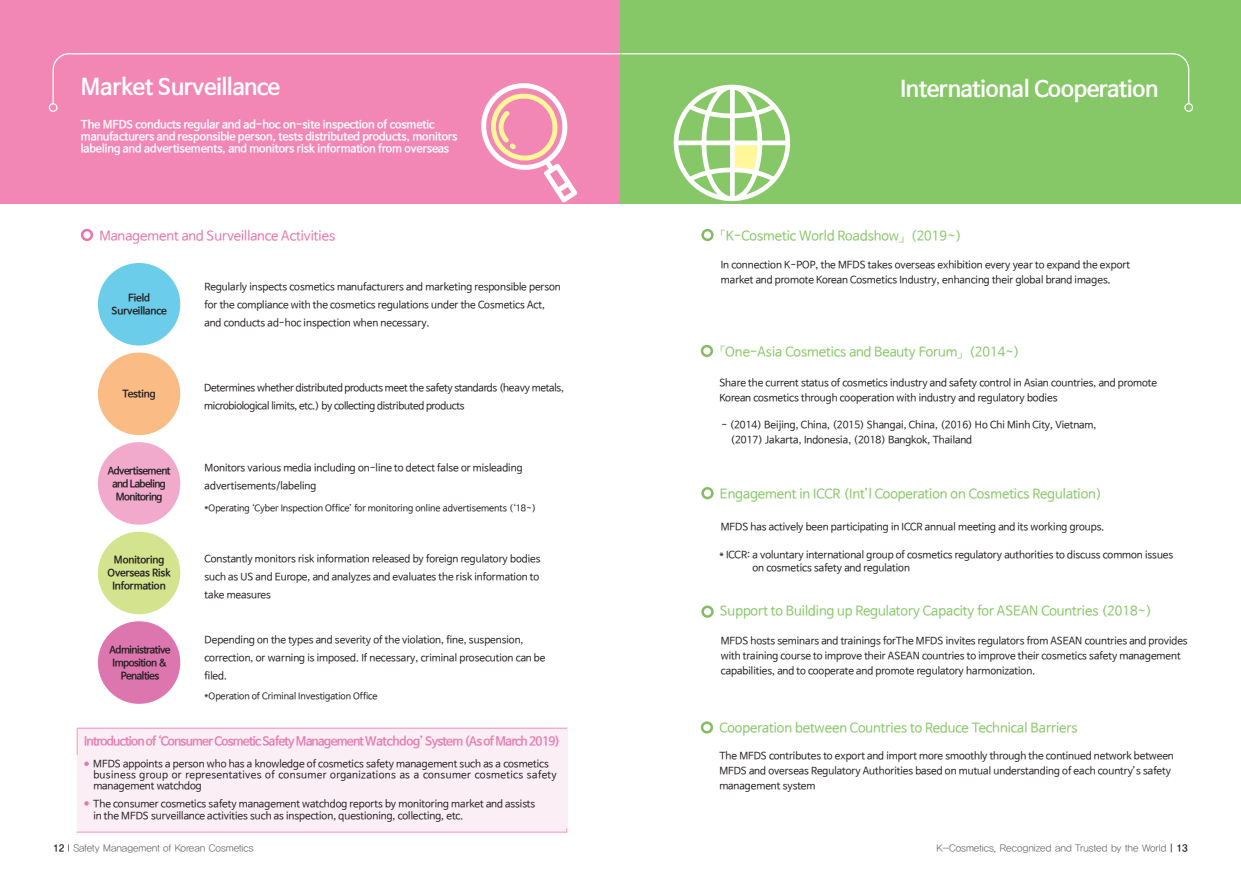
<style>
.page{position:relative;width:1241px;height:886px;background:#fff}
.page>*{position:absolute;margin:0;border:0;box-sizing:border-box;transform-origin:0 0}
.t1{font:700 22.12px "Nanum Barun Gothic";color:#fff}
.t2{font:13px "Nanum Barun Gothic";color:#86c767}
.t3{font:13px "Nanum Barun Gothic";color:#e874ae}
.t4{font:700 12px "Nanum Barun Gothic";letter-spacing:-.05em;color:#e57daf}
.t5{font:700 11px/12px "Nanum Barun Gothic";color:#fff}
.t6{font:10px/18.1px "Nanum Barun Gothic";color:#231f20}
.t7{font:10px/18.1px "Nanum Barun Gothic";letter-spacing:-.025em;color:#231f20}
.t8{font:10px/11px "Nanum Barun Gothic";letter-spacing:.035em;color:#231f20}
.t9{font:10px "YDIYGO320";color:#6c6d70}
.t10{font:700 10px/13px "Nanum Barun Gothic";letter-spacing:-.04em;color:#231f20;text-align:center}
.t11{font:700 10px/13px "Nanum Barun Gothic";color:#231f20;text-align:center}
.t12{font:9px "Nanum Barun Gothic";color:#231f20}
.s1{font-family:"YDIYGO340";color:#231f20}
.s2{color:#231f20}
</style>
<div class="page">
<div style="left:0;top:0;width:620px;height:204px;background:#f287b6"></div>
<div style="left:620px;top:0;width:620px;height:204px;background:#86c767"></div>
<div style="left:81px;top:229px;width:12px;height:12px;border:2px solid #e874ae;border-radius:50%"></div>
<div style="left:701px;top:605px;width:12px;height:13px;border:2px solid #83bc65;border-radius:50%"></div>
<div style="left:701px;top:487px;width:12px;height:12px;border:2px solid #83bc65;border-radius:50%"></div>
<div style="left:701px;top:229px;width:12px;height:12px;border:2px solid #83bc65;border-radius:50%"></div>
<svg style="left:48px;top:53px;width:1145px;height:149px"></svg>
<div style="left:700px;top:345px;width:13px;height:12px;border:2px solid #83bc65;border-radius:50%"></div>
<div style="left:700px;top:721px;width:13px;height:12px;border:2px solid #83bc65;border-radius:50%"></div>
<div style="left:77px;top:728px;width:490px;height:105px;background:#fceef5"></div>
<svg style="left:76px;top:828px;width:491px;height:5px"></svg>
<svg style="left:76px;top:727px;width:492px;height:39px"></svg>
<svg style="left:84px;top:801px;width:5px;height:5px"></svg>
<div style="left:98px;top:263px;width:82px;height:82px;background:#6bcdea;border-radius:50%"></div>
<div style="left:98px;top:352px;width:82px;height:83px;background:#fbbb85;border-radius:50%"></div>
<div style="left:98px;top:442px;width:82px;height:83px;background:#f2aacc;border-radius:50%"></div>
<div style="left:98px;top:532px;width:82px;height:82px;background:#d4e38e;border-radius:50%"></div>
<div style="left:98px;top:621px;width:82px;height:83px;background:#dd76af;border-radius:50%"></div>
<p class="t1" style="left:81px;top:76px;width:201px">Market Surveillance</p>
<p class="t5" style="left:81px;top:119px;width:378px">The MFDS conducts regular and ad-hoc on-site inspection of cosmetic manufacturers and responsible person, tests distributed products, monitors labeling and advertisements, and monitors risk information from overseas</p>
<p class="t3" style="left:99px;top:229px;width:237px">Management and Surveillance Activities</p>
<p class="t6" style="left:204px;top:278px;width:357px">Regularly inspects cosmetics manufacturers and marketing responsible person for the compliance with the cosmetics regulations under the Cosmetics Act, and conducts ad-hoc inspection when necessary.</p>
<p class="t11" style="left:111px;top:292px;width:57px">Field<br>Surveillance</p>
<p class="t11" style="left:122px;top:388px;width:35px">Testing</p>
<p class="t10" style="left:108px;top:464px;width:64px">Advertisement and Labeling<br>Monitoring</p>
<p class="t11" style="left:107px;top:554px;width:65px">Monitoring<br>Overseas Risk<br>Information</p>
<p class="t10" style="left:109px;top:643px;width:62px">Administrative<br>Imposition &amp;</p>
<p class="t10" style="left:121px;top:669px;width:40px">Penalties</p>
<p class="t7" style="left:204px;top:379px;width:361px">Determines whether distributed products meet the safety standards (heavy metals, microbiological limits, etc.) by collecting distributed products</p>
<p class="t6" style="left:204px;top:459px;width:319px">Monitors various media including on-line to detect false or misleading advertisements/labeling</p>
<p class="t12" style="left:204px;top:503px;width:333px">*Operating ‘Cyber Inspection Office’ for monitoring online advertisements (‘18~)</p>
<p class="t6" style="left:204px;top:550px;width:337px;text-align:justify">Constantly monitors risk information released by foreign regulatory bodies such as US and Europe, and analyzes and evaluates the risk information to take measures</p>
<p class="t6" style="left:204px;top:631px;width:342px">Depending on the types and severity of the violation, fine, suspension, correction, or warning is imposed. If necessary, criminal prosecution can be filed.</p>
<p class="t12" style="left:204px;top:691px;width:174px">*Operation of Criminal Investigation Office</p>
<p class="t4" style="left:84px;top:735px;width:477px">Introduction of ‘Consumer Cosmetic Safety Management Watchdog’ System (As of March 2019)</p>
<p class="t6" style="left:93px;top:755px;width:457px">MFDS appoints a person who has a knowledge of cosmetics safety management such as a cosmetics</p>
<p class="t8" style="left:93px;top:770px;width:465px">business group or representatives of consumer organizations as a consumer cosmetics safety management watchdog</p>
<p class="t6" style="left:93px;top:807px;width:371px">in the MFDS surveillance activities such as inspection, questioning, collecting, etc.</p>
<p class="t6" style="left:93px;top:795px;width:443px">The consumer cosmetics safety management watchdog reports by monitoring market and assists</p>
<p class="t1" style="left:900px;top:78px;width:259px">International Cooperation</p>
<p class="t2" style="left:719px;top:229px;width:243px">「K-Cosmetic World Roadshow」 (2019~)</p>
<p class="t6" style="left:720px;top:258px;width:410px;line-height:15px">In connection K-POP, the MFDS takes overseas exhibition every year to expand the export market and promote Korean Cosmetics Industry, enhancing their global brand images.</p>
<p class="t2" style="left:719px;top:345px;width:302px">「One-Asia Cosmetics and Beauty Forum」 (2014~)</p>
<p class="t6" style="left:719px;top:376px;width:439px;line-height:15px">Share the current status of cosmetics industry and safety control in Asian countries, and promote<br>Korean cosmetics through cooperation with industry and regulatory bodies</p>
<p class="t6" style="left:721px;top:416px;width:376px">- (2014) Beijing, China, (2015) Shangai, China, (2016) Ho Chi Minh City, Vietnam,</p>
<p class="t6" style="left:730px;top:431px;width:243px">(2017) Jakarta, Indonesia, (2018) Bangkok, Thailand</p>
<p class="t2" style="left:719px;top:487px;width:383px">Engagement in ICCR (Int’l Cooperation on Cosmetics Regulation)</p>
<p class="t6" style="left:720px;top:518px;width:385px">MFDS has actively been participating in ICCR annual meeting and its working groups.</p>
<p class="t6" style="left:719px;top:546px;width:455px">* ICCR: a voluntary international group of cosmetics regulatory authorities to discuss common issues</p>
<p class="t6" style="left:752px;top:560px;width:159px">on cosmetics safety and regulation</p>
<p class="t2" style="left:719px;top:604px;width:433px">Support to Building up Regulatory Capacity for ASEAN Countries (2018~)</p>
<p class="t6" style="left:720px;top:634px;width:468px;line-height:15px">MFDS hosts seminars and trainings forThe MFDS invites regulators from ASEAN countries and provides with training course to improve their ASEAN countries to improve their cosmetics safety management capabilities, and to cooperate and promote regulatory harmonization.</p>
<p class="t2" style="left:719px;top:721px;width:359px">Cooperation between Countries to Reduce Technical Barriers</p>
<p class="t6" style="left:719px;top:749px;width:456px;line-height:15px">The MFDS contributes to export and import more smoothly through the continued network between<br>MFDS and overseas Regulatory Authorities based on mutual understanding of each country’s safety management system</p>
<p class="t9" style="left:53px;top:843px;width:202px"><span class="s1">12</span> <span class="s2">l</span> Safety Management of Korean Cosmetics</p>
<p class="t9" style="left:936px;top:843px;width:253px">K-Cosmetics, Recognized and Trusted by the World<span class="s2">ㅣ</span><span class="s1">13</span></p>
</div>
